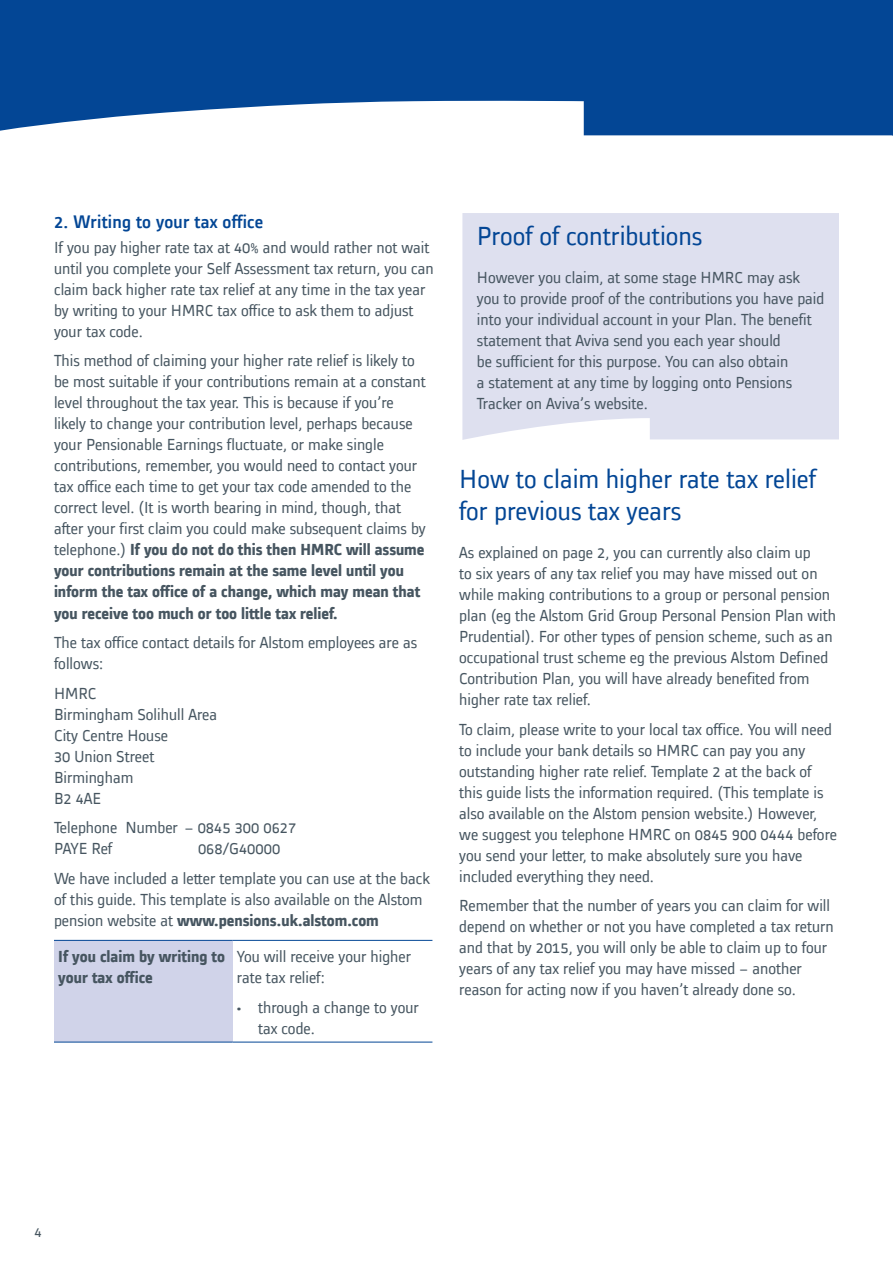
<style>
.page{position:relative;width:893px;height:1263px;background:#fff}
.page>*{position:absolute;margin:0;border:0;box-sizing:border-box;transform-origin:0 0}
.t1{font:27px/32.4px "Alstom";color:#034695}
.t2{font:500 18.75px "Alstom";letter-spacing:.01em;color:#034695}
.t3{font:16.5px/21px "Alstom";color:#465560}
.t4{font:700 16.5px/21px "Alstom";color:#465560}
.t5{font:15px "Alstom";color:#465560}
.s1{font-weight:700}
</style>
<div class="page">
<svg style="left:0;top:0;width:892px;height:135px;fill:#034695"></svg>
<svg style="left:892px;top:0;width:1px;height:135px"></svg>
<div style="left:54px;top:940px;width:179px;height:102px;background:#d0d3e9"></div>
<hr style="left:54px;top:940px;width:179px;height:1px;background:#034695">
<hr style="left:233px;top:940px;width:199px;height:1px;background:#034695">
<hr style="left:54px;top:1042px;width:179px;height:1px;background:#034695">
<hr style="left:233px;top:1042px;width:199px;height:1px;background:#034695">
<div style="left:462px;top:213px;width:377px;height:227px;background:#dee0ef"></div>
<p class="t2" style="left:54px;top:208px;width:211px">2. Writing to your tax office</p>
<p class="t3" style="left:54px;top:236px;width:381px">If you pay higher rate tax at 40% and would rather not wait until you complete your Self Assessment tax return, you can claim back higher rate tax relief at any time in the tax year by writing to your HMRC tax office to ask them to adjust your tax code.</p>
<p class="t3" style="left:54px;top:349px;width:373px">This method of claiming your higher rate relief is likely to be most suitable if your contributions remain at a constant level throughout the tax year. This is because if you’re likely to change your contribution level, perhaps because your Pensionable Earnings fluctuate, or make single contributions, remember, you would need to contact your tax office each time to get your tax code amended to the correct level. (It is worth bearing in mind, though, that after your first claim you could make subsequent claims by telephone.) <span class="s1">If you do not do this then HMRC will assume your contributions remain at the same level until you inform the tax office of a change, which may mean that you receive too much or too little tax relief.</span></p>
<p class="t3" style="left:54px;top:631px;width:365px">The tax office contact details for Alstom employees are as follows:</p>
<p class="t3" style="left:54px;top:681px;width:165px">HMRC<br>Birmingham Solihull Area<br>City Centre House<br>30 Union Street<br>Birmingham<br>B2 4AE</p>
<p class="t3" style="left:54px;top:816px;width:244px">Telephone Number – 0845 300 0627<br>PAYE Ref</p>
<p class="t3" style="left:54px;top:832px;width:377px;line-height:29.5px;text-align:center">068/G40000<br>We have included a letter template you can use at the back</p>
<p class="t3" style="left:54px;top:887px;width:370px">of this guide. This template is also available on the Alstom pension website at <span class="s1">www.pensions.uk.alstom.com</span></p>
<p class="t4" style="left:58px;top:945px;width:168px">If you claim by writing to your tax office</p>
<p class="t3" style="left:237px;top:945px;width:176px">You will receive your higher rate tax relief:</p>
<p class="t3" style="left:258px;top:995px;width:162px;text-indent:-21px"><span class="s1">•</span> through a change to your tax code.</p>
<h1 class="t1" style="left:477px;top:217px;width:227px">Proof of contributions</h1>
<p class="t3" style="left:477px;top:265px;width:349px">However you claim, at some stage HMRC may ask you to provide proof of the contributions you have paid into your individual account in your Plan. The benefit statement that Aviva send you each year should<br>be sufficient for this purpose. You can also obtain<br>a statement at any time by logging onto Pensions Tracker on Aviva’s website.</p>
<h1 class="t1" style="left:459px;top:460px;width:358px">How to claim higher rate tax relief for previous tax years</h1>
<p class="t3" style="left:459px;top:541px;width:378px">As explained on page 2, you can currently also claim up<br>to six years of any tax relief you may have missed out on while making contributions to a group or personal pension plan (eg the Alstom Grid Group Personal Pension Plan with Prudential). For other types of pension scheme, such as an occupational trust scheme eg the previous Alstom Defined Contribution Plan, you will have already benefited from higher rate tax relief.</p>
<p class="t3" style="left:459px;top:717px;width:379px">To claim, please write to your local tax office. You will need to include your bank details so HMRC can pay you any outstanding higher rate relief. Template 2 at the back of this guide lists the information required. (This template is also available on the Alstom pension website.) However, we suggest you telephone HMRC on 0845 900 0444 before you send your letter, to make absolutely sure you have included everything they need.</p>
<p class="t3" style="left:459px;top:894px;width:376px">Remember that the number of years you can claim for will depend on whether or not you have completed a tax return and that by 2015, you will only be able to claim up to four years of any tax relief you may have missed – another reason for acting now if you haven’t already done so.</p>
<p class="t5" style="left:34px;top:1221px;width:9px">4</p>
</div>
